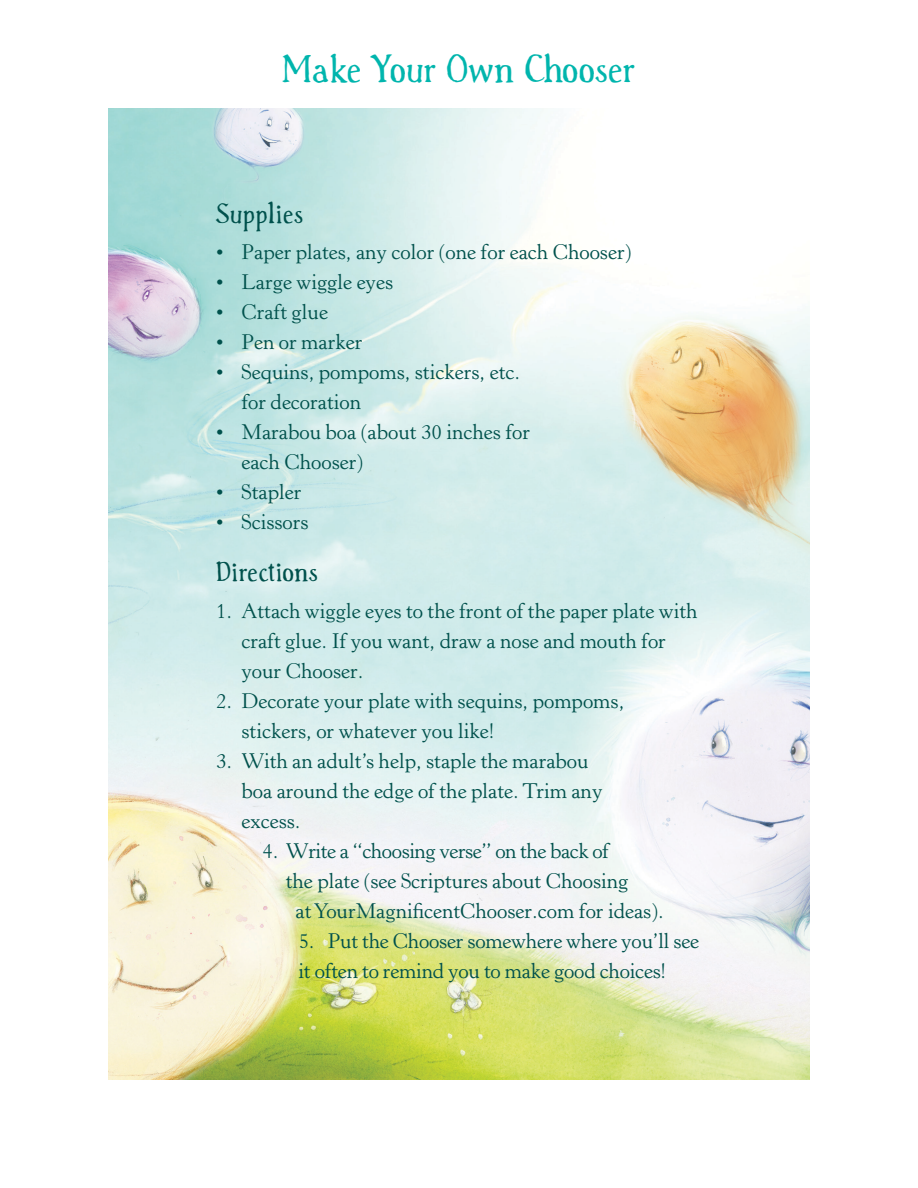
<style>
.page{position:relative;width:918px;height:1188px;background:#fff}
.page>*{position:absolute;margin:0;border:0;box-sizing:border-box;transform-origin:0 0}
.t1{font:42px "Han Srf";color:#00b5ad}
.t2{font:30px "Han Srf";letter-spacing:.02em;color:#00514c}
.t3{font:21px/30px "Horley Old Style";color:#00514c}
.t4{font:21px "Horley Old Style";letter-spacing:-.02em;color:#00514c}
</style>
<div class="page">
<img style="left:108px;top:108px;width:702px;height:972px">
<h1 class="t1" style="left:282px;top:47px;width:356px">Make Your Own Chooser</h1>
<h2 class="t2" style="left:216px;top:198px;width:89px">Supplies</h2>
<p class="t3" style="left:216px;top:238px;width:417px">• Paper plates, any color (one for each Chooser)</p>
<p class="t3" style="left:216px;top:268px;width:179px">• Large wiggle eyes</p>
<p class="t3" style="left:216px;top:298px;width:113px">• Craft glue</p>
<p class="t3" style="left:216px;top:328px;width:148px">• Pen or marker</p>
<p class="t3" style="left:241px;top:358px;width:280px;text-indent:-25px">• Sequins, pompoms, stickers, etc. for decoration</p>
<p class="t3" style="left:241px;top:418px;width:290px;text-indent:-25px">• Marabou boa (about 30 inches for each Chooser)</p>
<p class="t3" style="left:216px;top:478px;width:87px">• Stapler</p>
<p class="t3" style="left:216px;top:508px;width:94px">• Scissors</p>
<h2 class="t2" style="left:216px;top:556px;width:104px">Directions</h2>
<p class="t3" style="left:241px;top:596px;width:458px;text-indent:-25px">1. Attach wiggle eyes to the front of the paper plate with craft glue. If you want, draw a nose and mouth for your Chooser.</p>
<p class="t3" style="left:241px;top:686px;width:384px;text-indent:-25px">2. Decorate your plate with sequins, pompoms, stickers, or whatever you like!</p>
<p class="t3" style="left:241px;top:746px;width:363px;text-indent:-25px">3. With an adult’s help, staple the marabou boa around the edge of the plate. Trim any excess.</p>
<p class="t4" style="left:262px;top:838px;width:348px">4. Write a “choosing verse” on the back of</p>
<p class="t3" style="left:286px;top:866px;width:344px">the plate (see Scriptures about Choosing</p>
<p class="t3" style="left:295px;top:896px;width:370px">at YourMagnificentChooser.com for ideas).</p>
<p class="t3" style="left:298px;top:926px;width:402px">5. Put the Chooser somewhere where you’ll see it often to remind you to make good choices!</p>
</div>
